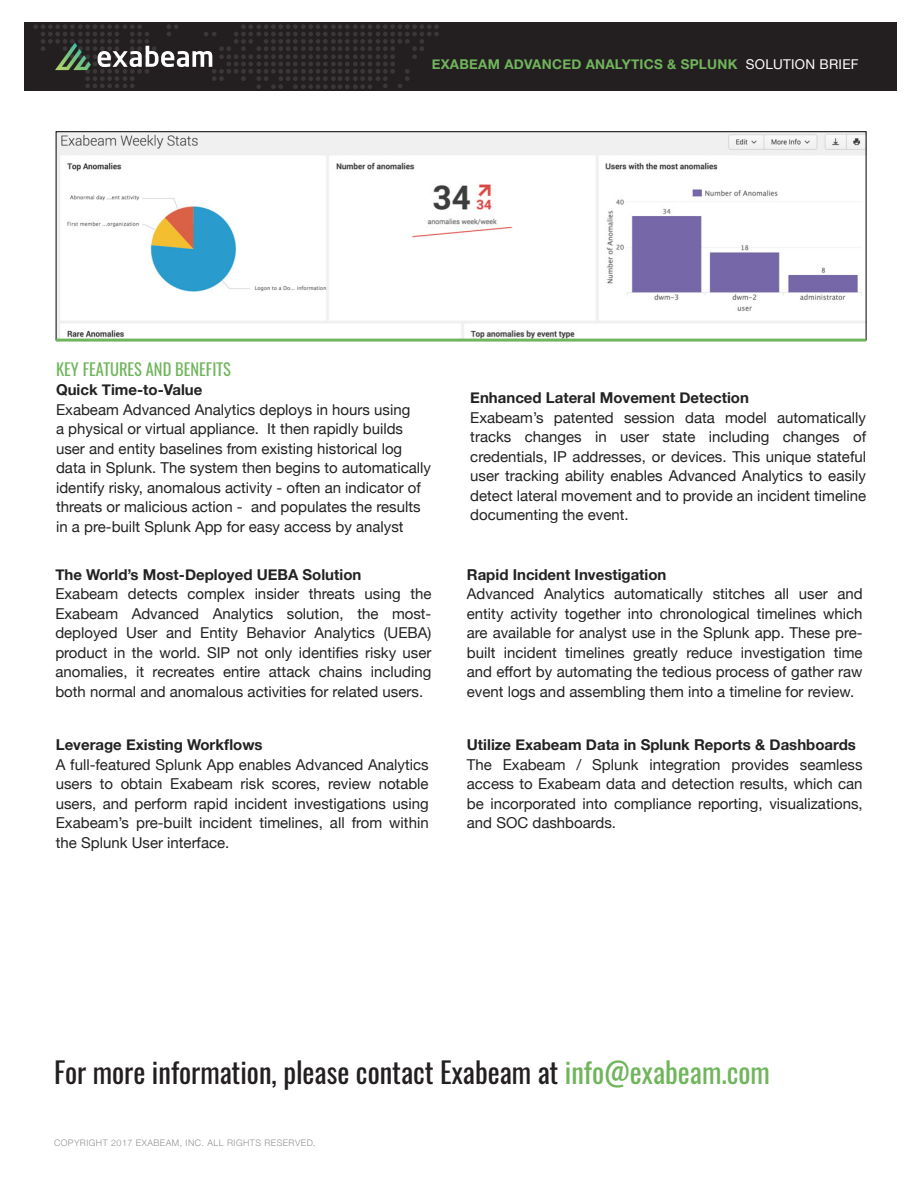
<style>
.page{position:relative;width:918px;height:1188px;background:#fff}
.page>*{position:absolute;margin:0;border:0;box-sizing:border-box;transform-origin:0 0}
.t1{font:28.5px "Oswald";color:#231f20}
.Paragraph_head{font:16.5px "Oswald";color:#70b55c}
.Paragraph_head-2{font:15px/19.5px "Helvetica Neue";color:#222;text-align:justify}
.Paragraph_head-3{font:700 15px "Helvetica Neue";color:#222}
.t2{font:700 13.5px "Helvetica Neue";letter-spacing:.02em;color:#70b55c}
.t3{font:300 9px "Helvetica Neue";letter-spacing:.05em;color:#949494}
.s1{font-weight:400;color:#fff}
.s2{color:#70b55c}
</style>
<div class="page">
<div style="left:24px;top:22px;width:873px;height:69px;background:#231f20"></div>
<svg style="left:33px;top:24px;width:406px;height:65px"></svg>
<img style="left:58px;top:134px;width:806px;height:204px">
<hr style="left:56px;top:339px;width:810px;height:3px;background:#70b55c">
<p class="t2" style="left:432px;top:54px;width:428px">EXABEAM ADVANCED ANALYTICS &amp; SPLUNK <span class="s1">SOLUTION BRIEF</span></p>
<p class="Paragraph_head" style="left:56px;top:357px;width:176px">KEY FEATURES AND BENEFITS</p>
<p class="Paragraph_head-3" style="left:56px;top:378px;width:148px">Quick Time-to-Value</p>
<p class="Paragraph_head-2" style="left:56px;top:400px;width:376px;text-align:left">Exabeam Advanced Analytics deploys in hours using<br>a physical or virtual appliance. It then rapidly builds user and entity baselines from existing historical log data in Splunk. The system then begins to automatically identify risky, anomalous activity - often an indicator of threats or malicious action - and populates the results in a pre-built Splunk App for easy access by analyst</p>
<p class="Paragraph_head-3" style="left:55px;top:563px;width:308px">The World’s Most-Deployed UEBA Solution</p>
<p class="Paragraph_head-2" style="left:55px;top:585px;width:378px">Exabeam detects complex insider threats using the Exabeam Advanced Analytics solution, the most&shy;deployed User and Entity Behavior Analytics (UEBA) product in the world. SIP not only identifies risky user anomalies, it recreates entire attack chains including both normal and anomalous activities for related users.</p>
<p class="Paragraph_head-3" style="left:56px;top:733px;width:208px">Leverage Existing Workflows</p>
<p class="Paragraph_head-2" style="left:56px;top:756px;width:374px">A full-featured Splunk App enables Advanced Analytics users to obtain Exabeam risk scores, review notable users, and perform rapid incident investigations using Exabeam’s pre-built incident timelines, all from within the Splunk User interface.</p>
<p class="Paragraph_head-3" style="left:470px;top:386px;width:280px">Enhanced Lateral Movement Detection</p>
<p class="Paragraph_head-2" style="left:470px;top:409px;width:397px">Exabeam’s patented session data model automatically tracks changes in user state including changes of credentials, IP addresses, or devices. This unique stateful user tracking ability enables Advanced Analytics to easily detect lateral movement and to provide an incident timeline documenting the event.</p>
<p class="Paragraph_head-3" style="left:467px;top:563px;width:201px">Rapid Incident Investigation</p>
<p class="Paragraph_head-2" style="left:467px;top:585px;width:397px">Advanced Analytics automatically stitches all user and entity activity together into chronological timelines which are available for analyst use in the Splunk app. These pre&shy;built incident timelines greatly reduce investigation time and effort by automating the tedious process of gather raw event logs and assembling them into a timeline for review.</p>
<p class="Paragraph_head-3" style="left:467px;top:733px;width:391px">Utilize Exabeam Data in Splunk Reports &amp; Dashboards</p>
<p class="Paragraph_head-2" style="left:467px;top:756px;width:397px">The Exabeam / Splunk integration provides seamless access to Exabeam data and detection results, which can be incorporated into compliance reporting, visualizations, and SOC dashboards.</p>
<p class="t1" style="left:54px;top:1052px;width:717px">For more information, please contact Exabeam at <span class="s2">info@exabeam.com</span></p>
<p class="t3" style="left:54px;top:1135px;width:263px">COPYRIGHT 2017 EXABEAM, INC. ALL RIGHTS RESERVED.</p>
</div>
